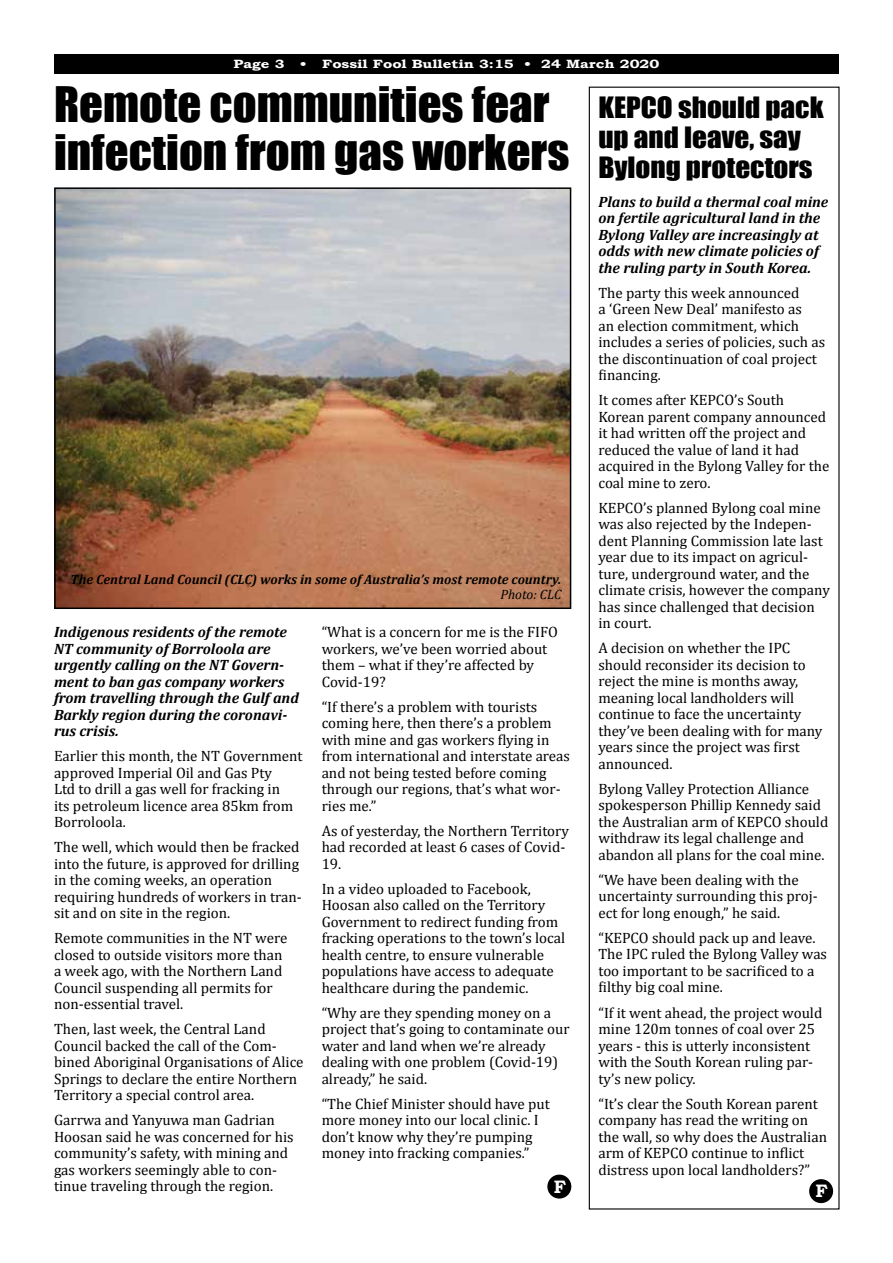
<style>
.page{position:relative;width:893px;height:1263px;background:#fff}
.page>*{position:absolute;margin:0;border:0;box-sizing:border-box;transform-origin:0 0}
.t1{font:45px/48px "Impact";color:#000;scale:1.04 1}
.t2{font:27px/30px "Impact";color:#000;scale:1.08 1}
.t3{font:700 18px "Bookman Old Style";color:#fff}
.t4{font:15px/16.5px "Cambria";color:#000}
.t5{font:italic 700 15px/16.5px "Cambria";color:#000}
.t6{font:italic 700 13.5px "Cambria";color:#000}
.t7{font:italic 13.5px "Cambria";color:#000}
.t8{font:700 12px "Bookman Old Style";color:#fff;scale:1.25 1}
</style>
<div class="page">
<div style="left:54px;top:54px;width:785px;height:20px;background:#000"></div>
<div style="left:810px;top:1180px;width:22px;height:22px;background:#000;border-radius:50%"></div>
<div style="left:809px;top:1179px;width:24px;height:24px;border:2px solid #000;border-radius:50%"></div>
<div style="left:548px;top:1175px;width:23px;height:23px;background:#000;border-radius:50%"></div>
<div style="left:547px;top:1174px;width:24px;height:24px;border:2px solid #000;border-radius:50%"></div>
<img style="left:57px;top:190px;width:511px;height:416px">
<div style="left:54px;top:187px;width:517px;height:422px;border:2px solid #000"></div>
<p class="t8" style="left:234px;top:57px;width:42px">Page 3</p>
<p class="t8" style="left:300px;top:57px;width:289px">• Fossil Fool Bulletin 3:15 • 24 March 2020</p>
<h1 class="t1" style="left:54px;top:79px;width:497px">Remote communities fear infection from gas workers</h1>
<p class="t6" style="left:71px;top:571px;width:492px">The Central Land Council (CLC) works in some of Australia’s most remote country.</p>
<p class="t7" style="left:500px;top:586px;width:62px">Photo: CLC</p>
<p class="t5" style="left:54px;top:624px;width:246px">Indigenous residents of the remote<br>NT community of Borroloola are urgently calling on the NT Govern&shy;ment to ban gas company workers from travelling through the Gulf and<br>Barkly region during the coronavi&shy;rus crisis.</p>
<p class="t4" style="left:54px;top:748px;width:250px">Earlier this month, the NT Government approved Imperial Oil and Gas Pty<br>Ltd to drill a gas well for fracking in<br>its petroleum licence area 85km from<br>Borroloola.</p>
<p class="t4" style="left:54px;top:839px;width:249px">The well, which would then be fracked into the future, is approved for drilling in the coming weeks, an operation requiring hundreds of workers in tran&shy;sit and on site in the region.</p>
<p class="t4" style="left:54px;top:930px;width:235px">Remote communities in the NT were closed to outside visitors more than a week ago, with the Northern Land<br>Council suspending all permits for non-essential travel.</p>
<p class="t4" style="left:54px;top:1021px;width:251px">Then, last week, the Central Land Council backed the call of the Com&shy;bined Aboriginal Organisations of Alice Springs to declare the entire Northern Territory a special control area.</p>
<p class="t4" style="left:54px;top:1112px;width:241px">Garrwa and Yanyuwa man Gadrian Hoosan said he was concerned for his community’s safety, with mining and gas workers seemingly able to con&shy;tinue traveling through the region.</p>
<p class="t4" style="left:322px;top:624px;width:238px">“What is a concern for me is the FIFO workers, we’ve been worried about them – what if they’re affected by<br>Covid-19?</p>
<p class="t4" style="left:322px;top:698px;width:250px">“If there’s a problem with tourists coming here, then there’s a problem with mine and gas workers flying in from international and interstate areas and not being tested before coming through our regions, that’s what wor&shy;ries me.”</p>
<p class="t4" style="left:322px;top:822px;width:249px">As of yesterday, the Northern Territory had recorded at least 6 cases of Covid-<br>19.</p>
<p class="t4" style="left:322px;top:880px;width:245px">In a video uploaded to Facebook, Hoosan also called on the Territory Government to redirect funding from fracking operations to the town’s local health centre, to ensure vulnerable populations have access to adequate healthcare during the pandemic.</p>
<p class="t4" style="left:322px;top:1004px;width:249px">“Why are they spending money on a project that’s going to contaminate our water and land when we’re already dealing with one problem (Covid-19) already,” he said.</p>
<p class="t4" style="left:322px;top:1095px;width:230px">“The Chief Minister should have put more money into our local clinic. I don’t know why they’re pumping money into fracking companies.”</p>
<p class="t3" style="left:554px;top:1176px;width:14px">F</p>
<h2 class="t2" style="left:598px;top:91px;width:210px">KEPCO should pack up and leave, say<br>Bylong protectors</h2>
<p class="t5" style="left:598px;top:193px;width:232px">Plans to build a thermal coal mine on fertile agricultural land in the Bylong Valley are increasingly at odds with new climate policies of the ruling party in South Korea.</p>
<p class="t4" style="left:598px;top:284px;width:228px">The party this week announced<br>a ‘Green New Deal’ manifesto as<br>an election commitment, which includes a series of policies, such as the discontinuation of coal project financing.</p>
<p class="t4" style="left:598px;top:392px;width:233px">It comes after KEPCO’s South<br>Korean parent company announced it had written off the project and reduced the value of land it had acquired in the Bylong Valley for the coal mine to zero.</p>
<p class="t4" style="left:598px;top:499px;width:233px">KEPCO’s planned Bylong coal mine was also rejected by the Indepen&shy;dent Planning Commission late last year due to its impact on agricul&shy;ture, underground water, and the climate crisis, however the company has since challenged that decision in court.</p>
<p class="t4" style="left:598px;top:640px;width:226px">A decision on whether the IPC should reconsider its decision to reject the mine is months away, meaning local landholders will continue to face the uncertainty they’ve been dealing with for many years since the project was first announced.</p>
<p class="t4" style="left:598px;top:780px;width:231px">Bylong Valley Protection Alliance spokesperson Phillip Kennedy said the Australian arm of KEPCO should withdraw its legal challenge and abandon all plans for the coal mine.</p>
<p class="t4" style="left:598px;top:871px;width:221px">“We have been dealing with the uncertainty surrounding this proj&shy;ect for long enough,” he said.</p>
<p class="t4" style="left:598px;top:929px;width:230px">“KEPCO should pack up and leave.<br>The IPC ruled the Bylong Valley was too important to be sacrificed to a filthy big coal mine.</p>
<p class="t4" style="left:598px;top:1004px;width:225px">“If it went ahead, the project would mine 120m tonnes of coal over 25 years - this is utterly inconsistent with the South Korean ruling par&shy;ty’s new policy.</p>
<p class="t4" style="left:598px;top:1095px;width:230px">“It’s clear the South Korean parent company has read the writing on the wall, so why does the Australian arm of KEPCO continue to inflict distress upon local landholders?”</p>
<p class="t3" style="left:815px;top:1180px;width:14px">F</p>
</div>
